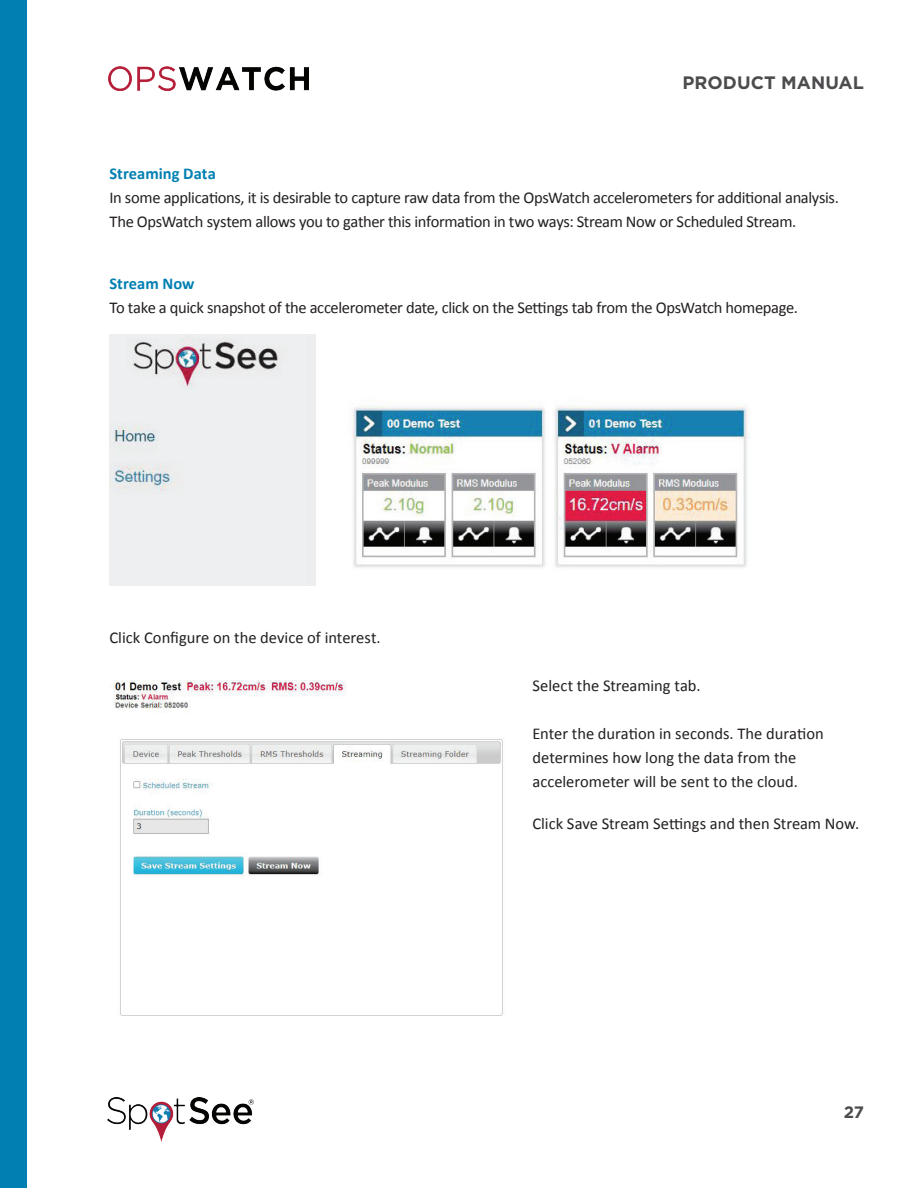
<style>
.page{position:relative;width:918px;height:1188px;background:#fff}
.page>*{position:absolute;margin:0;border:0;box-sizing:border-box;transform-origin:0 0}
.t1{font:700 18px "Gotham";letter-spacing:.005em;color:#4d4b4d}
.t2{font:16.5px/24px "Calibri";letter-spacing:-.015em;color:#231f20}
.t3{font:700 16.5px "Calibri";color:#007fb2}
.t4{font:700 16.5px "Gotham";color:#4d4b4d}
</style>
<div class="page">
<img style="left:108px;top:1097px;width:145px;height:44px">
<div style="left:248px;top:1098px;width:8px;height:7px;background:#fff"></div>
<svg style="left:249px;top:1099px;width:5px;height:6px"></svg>
<div style="left:0;top:0;width:27px;height:1188px;background:#007fb2"></div>
<img style="left:108px;top:66px;width:201px;height:25px">
<img style="left:110px;top:334px;width:639px;height:251px">
<img style="left:110px;top:681px;width:393px;height:335px">
<p class="t1" style="left:682px;top:72px;width:183px">PRODUCT MANUAL</p>
<p class="t3" style="left:110px;top:163px;width:108px">Streaming Data</p>
<p class="t2" style="left:110px;top:185px;width:731px">In some applications, it is desirable to capture raw data from the OpsWatch accelerometers for additional analysis.<br>The OpsWatch system allows you to gather this information in two ways: Stream Now or Scheduled Stream.</p>
<p class="t3" style="left:110px;top:273px;width:87px">Stream Now</p>
<p class="t2" style="left:110px;top:295px;width:690px">To take a quick snapshot of the accelerometer date, click on the Settings tab from the OpsWatch homepage.</p>
<p class="t2" style="left:110px;top:626px;width:273px">Click Configure on the device of interest.</p>
<p class="t2" style="left:532px;top:674px;width:170px">Select the Streaming tab.</p>
<p class="t2" style="left:532px;top:722px;width:293px">Enter the duration in seconds. The duration determines how long the data from the accelerometer will be sent to the cloud.</p>
<p class="t2" style="left:532px;top:812px;width:328px">Click Save Stream Settings and then Stream Now.</p>
<p class="t4" style="left:844px;top:1103px;width:22px">27</p>
</div>
